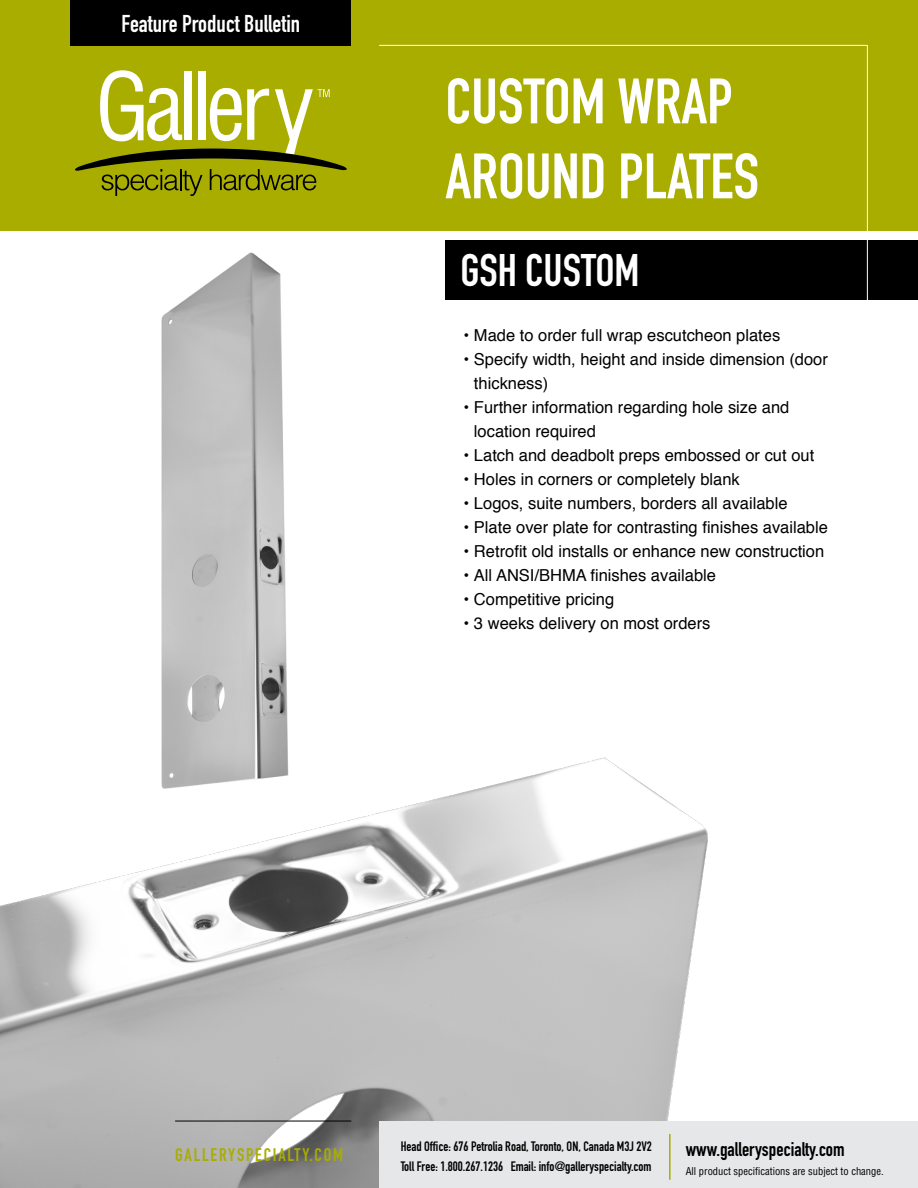
<style>
.page{position:relative;width:918px;height:1188px;background:#fff}
.page>*{position:absolute;margin:0;border:0;box-sizing:border-box;transform-origin:0 0}
.t1{font:63px/75px "DIN Engschrift";color:#fff}
.t2{font:45px "DIN Engschrift";color:#fff}
.t3{font:24px "DIN Engschrift";color:#fff}
.t4{font:19.5px "DIN Engschrift";color:#000}
.t5{font:18px "DIN Engschrift";letter-spacing:.1em;color:#a8ad00}
.t6{font:16.5px/24px "Helvetica";color:#000}
.t7{font:13.5px/19.5px "DIN Engschrift";color:#000}
.t8{font:condensed 10.5px "Helvetica";color:#000}
</style>
<div class="page">
<img style="left:0;top:757px;width:708px;height:431px">
<div style="left:0;top:0;width:918px;height:231px;background:#a8ad00"></div>
<div style="left:379px;top:1121px;width:539px;height:67px;background:#e6e7e8"></div>
<hr style="left:175px;top:1121px;width:176px;height:1px;background:#000">
<img style="left:70px;top:252px;width:309px;height:537px">
<div style="left:446px;top:241px;width:472px;height:59px;background:#000"></div>
<div style="left:70px;top:0;width:281px;height:45px;background:#000"></div>
<hr style="left:669px;top:1134px;width:2px;height:46px;background:#a8ad00">
<hr style="left:867px;top:45px;width:1px;height:255px;background:#fff">
<hr style="left:379px;top:45px;width:488px;height:1px;background:#fff">
<svg style="left:75px;top:70px;width:272px;height:126px"></svg>
<h3 class="t3" style="left:122px;top:9px;width:180px">Feature Product Bulletin</h3>
<h1 class="t1" style="left:446px;top:63px;width:315px">CUSTOM WRAP<br>AROUND PLATES</h1>
<h2 class="t2" style="left:460px;top:244px;width:181px">GSH CUSTOM</h2>
<p class="t6" style="left:464px;top:323px;width:318px">• Made to order full wrap escutcheon plates</p>
<p class="t6" style="left:474px;top:347px;width:355px;text-indent:-10px">• Specify width, height and inside dimension (door thickness)</p>
<p class="t6" style="left:474px;top:395px;width:317px;text-indent:-10px">• Further information regarding hole size and location required</p>
<p class="t6" style="left:464px;top:443px;width:352px">• Latch and deadbolt preps embossed or cut out</p>
<p class="t6" style="left:464px;top:467px;width:278px">• Holes in corners or completely blank</p>
<p class="t6" style="left:464px;top:491px;width:326px">• Logos, suite numbers, borders all available</p>
<p class="t6" style="left:464px;top:515px;width:366px">• Plate over plate for contrasting finishes available</p>
<p class="t6" style="left:464px;top:539px;width:362px">• Retrofit old installs or enhance new construction</p>
<p class="t6" style="left:464px;top:563px;width:254px">• All ANSI/BHMA finishes available</p>
<p class="t6" style="left:464px;top:587px;width:152px">• Competitive pricing</p>
<p class="t6" style="left:464px;top:611px;width:249px">• 3 weeks delivery on most orders</p>
<p class="t5" style="left:175px;top:1144px;width:170px">GALLERYSPECIALTY.COM</p>
<p class="t7" style="left:401px;top:1137px;width:253px">Head Office: 676 Petrolia Road, Toronto, ON, Canada M3J 2V2<br>Toll Free: 1.800.267.1236 Email: info@galleryspecialty.com</p>
<p class="t4" style="left:686px;top:1138px;width:160px">www.galleryspecialty.com</p>
<p class="t8" style="left:686px;top:1165px;width:199px">All product specifications are subject to change.</p>
</div>
